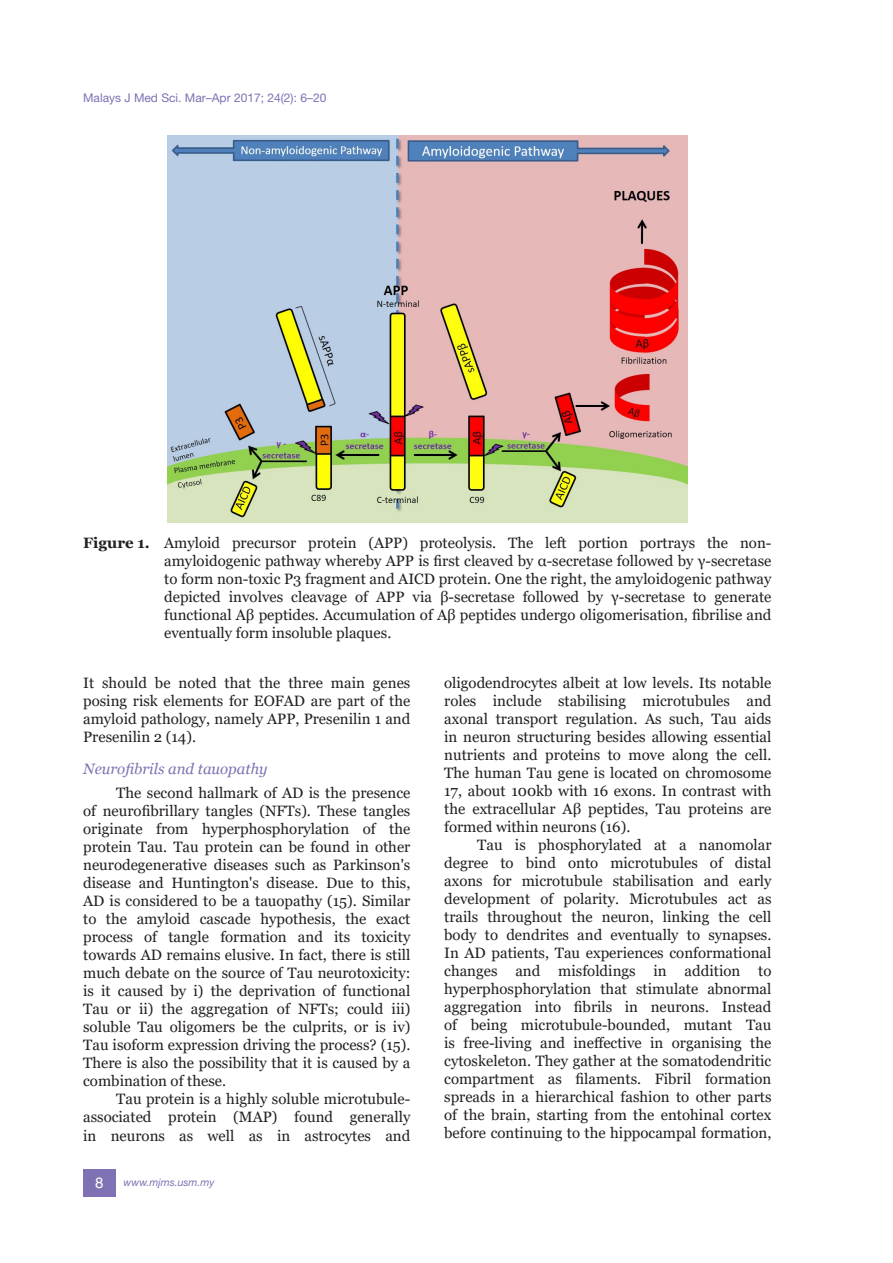
<style>
.page{position:relative;width:893px;height:1263px;background:#fff}
.page>*{position:absolute;margin:0;border:0;box-sizing:border-box;transform-origin:0 0}
.t1{font:15px/18px "Georgia";color:#231f20;text-align:justify}
.t2{font:italic 15px "Georgia";color:#7f71b3}
.t3{font:15px "Helvetica LT Std";color:#fff}
.t4{font:12px "Helvetica Neue LT Std";color:#7f71b3}
.t5{font:italic 10.5px "Helvetica Neue LT Std";color:#7f71b3}
.s1{font-weight:700}
</style>
<div class="page">
<div style="left:83px;top:1169px;width:33px;height:27px;background:#7f71b3"></div>
<img style="left:167px;top:135px;width:520px;height:388px">
<p class="t4" style="left:83px;top:91px;width:245px">Malays J Med Sci. Mar–Apr 2017; 24(2): 6–20</p>
<p class="t1" style="left:164px;top:534px;width:609px;text-indent:-81px"><span class="s1">Figure 1.</span> Amyloid precursor protein (APP) proteolysis. The left portion portrays the non&shy;amyloidogenic pathway whereby APP is first cleaved by α-secretase followed by γ-secretase to form non-toxic P3 fragment and AICD protein. One the right, the amyloidogenic pathway depicted involves cleavage of APP via β-secretase followed by γ-secretase to generate functional Aβ peptides. Accumulation of Aβ peptides undergo oligomerisation, fibrilise and eventually form insoluble plaques.</p>
<p class="t1" style="left:83px;top:674px;width:329px">It should be noted that the three main genes posing risk elements for EOFAD are part of the amyloid pathology, namely APP, Presenilin 1 and Presenilin 2 (14).</p>
<p class="t2" style="left:83px;top:759px;width:186px">Neurofibrils and tauopathy</p>
<p class="t1" style="left:83px;top:785px;width:329px;text-indent:33px">The second hallmark of AD is the presence of neurofibrillary tangles (NFTs). These tangles originate from hyperphosphorylation of the protein Tau. Tau protein can be found in other neurodegenerative diseases such as Parkinson's disease and Huntington's disease. Due to this, AD is considered to be a tauopathy (15). Similar to the amyloid cascade hypothesis, the exact process of tangle formation and its toxicity towards AD remains elusive. In fact, there is still much debate on the source of Tau neurotoxicity: is it caused by i) the deprivation of functional Tau or ii) the aggregation of NFTs; could iii) soluble Tau oligomers be the culprits, or is iv)<br>Tau isoform expression driving the process? (15).<br>There is also the possibility that it is caused by a combination of these.</p>
<p class="t1" style="left:83px;top:1091px;width:329px;text-indent:33px">Tau protein is a highly soluble microtubule&shy;associated protein (MAP) found generally in neurons as well as in astrocytes and</p>
<p class="t3" style="left:95px;top:1174px;width:10px">8</p>
<p class="t5" style="left:123px;top:1176px;width:92px">www.mjms.usm.my</p>
<p class="t1" style="left:444px;top:674px;width:329px">oligodendrocytes albeit at low levels. Its notable roles include stabilising microtubules and axonal transport regulation. As such, Tau aids in neuron structuring besides allowing essential nutrients and proteins to move along the cell.<br>The human Tau gene is located on chromosome 17, about 100kb with 16 exons. In contrast with the extracellular Aβ peptides, Tau proteins are formed within neurons (16).</p>
<p class="t1" style="left:444px;top:836px;width:329px;text-indent:33px">Tau is phosphorylated at a nanomolar degree to bind onto microtubules of distal axons for microtubule stabilisation and early development of polarity. Microtubules act as trails throughout the neuron, linking the cell body to dendrites and eventually to synapses.<br>In AD patients, Tau experiences conformational changes and misfoldings in addition to hyperphosphorylation that stimulate abnormal aggregation into fibrils in neurons. Instead of being microtubule-bounded, mutant Tau is free-living and ineffective in organising the cytoskeleton. They gather at the somatodendritic compartment as filaments. Fibril formation spreads in a hierarchical fashion to other parts of the brain, starting from the entohinal cortex before continuing to the hippocampal formation,</p>
</div>
